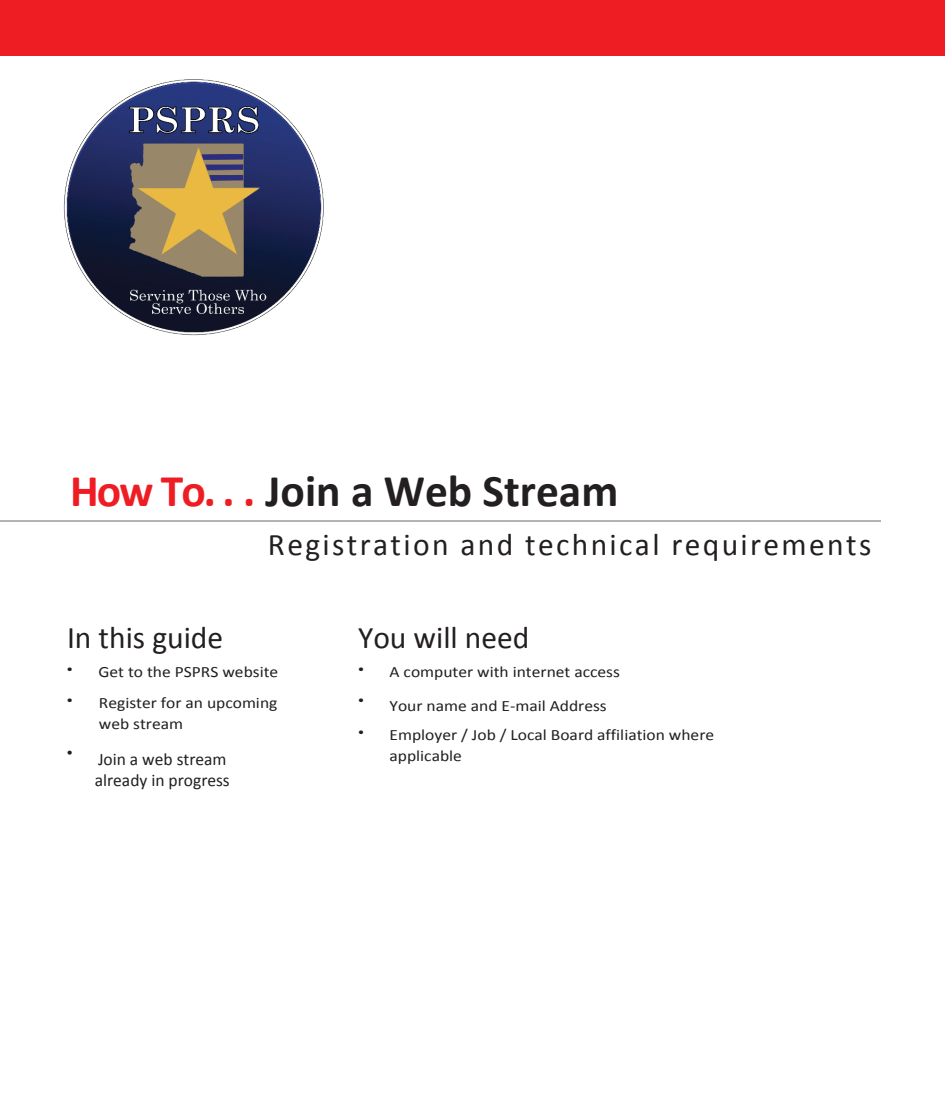
<style>
.page{position:relative;width:945px;height:1097px;background:#fff}
.page>*{position:absolute;margin:0;border:0;box-sizing:border-box;transform-origin:0 0}
.Document_Title{font:700 45.5px "Calibri";color:#231f20}
.Tagline{font:31.5px "Calibri";letter-spacing:.075em;color:#231f20}
.Body{font:31.5px "Calibri";color:#231f20}
.t1{font:17.5px/21px "Calibri";color:#231f20;text-align:right}
.t2{font:15.75px/21px "Calibri";color:#231f20;scale:1.11 1}
.s1{color:#ee1d23}
.s2{font-family:"Adobe Caslon Pro"}
</style>
<div class="page">
<div style="left:0;top:0;width:945px;height:55px;background:#ee1d23"></div>
<hr style="left:0;top:520px;width:880px;height:2px;background:#b2b3b7">
<img style="left:63px;top:79px;width:261px;height:257px">
<p class="Document_Title" style="left:70px;top:462px;width:550px"><span class="s1">How To. . .</span> Join a Web Stream</p>
<p class="Tagline" style="left:268px;top:524px;width:605px">Registration and technical requirements</p>
<p class="Body" style="left:67px;top:617px;width:158px">In this guide</p>
<p class="t2" style="left:67px;top:661px;width:192px"><sup>•</sup> Get to the PSPRS website</p>
<p class="t2" style="left:99px;top:692px;width:162px;text-indent:-32px"><span class="s2">•</span> Register for an upcoming web stream</p>
<p class="t1" style="left:67px;top:748px;width:164px"><sup>•</sup> Join a web stream already in progress</p>
<p class="Body" style="left:358px;top:617px;width:173px">You will need</p>
<p class="t2" style="left:358px;top:661px;width:237px"><sup>•</sup> A computer with internet access</p>
<p class="t2" style="left:358px;top:695px;width:226px"><sup>•</sup> Your name and E-mail Address</p>
<p class="t2" style="left:390px;top:724px;width:294px;text-indent:-32px"><sup>•</sup> Employer / Job / Local Board affiliation where applicable</p>
</div>
